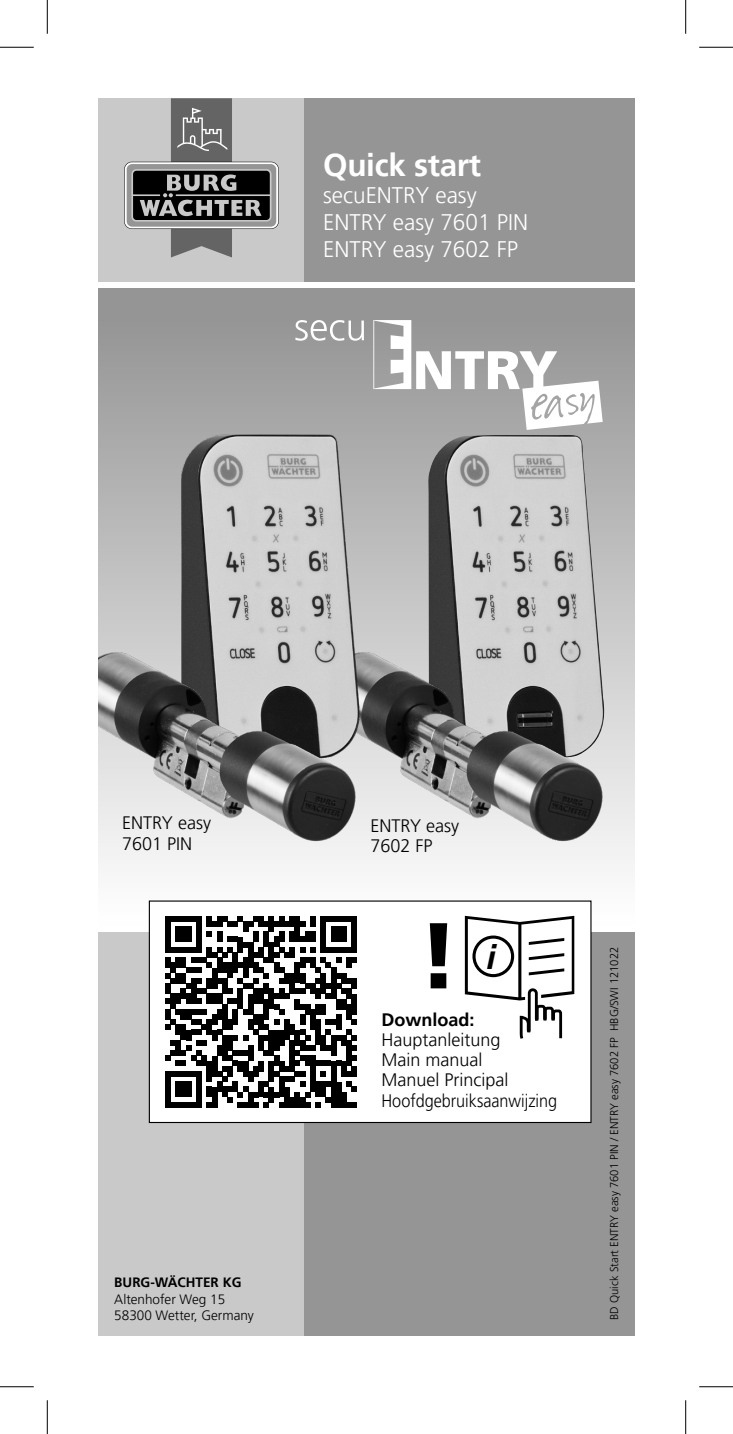
<style>
.page{position:relative;width:733px;height:1434px;background:#fff}
.page>*{position:absolute;margin:0;border:0;box-sizing:border-box;transform-origin:0 0}
._03_Fließtext{font:900 93.38px "Frutiger LT Pro";color:#000}
._04_Fließtext{font:italic 700 33.98px "Frutiger LT Pro";color:#000}
._03_Fließtext-2{font:700 31.5px "Frutiger LT Pro";letter-spacing:-.01em;color:#fff}
._03_Fließtext-3{font:300 22.5px/27px "Frutiger LT Pro";color:#fff}
._04_Fließtext-2{font:300 18px/20.2px "Frutiger LT Pro";color:#000}
._04_Fließtext-3{font:300 18px "Frutiger LT Pro";color:#000;scale:.9 1}
._04_Fließtext-4{font:700 18px "Frutiger LT Pro";color:#000}
._06_Fließtext_für_Ta{font:300 13.5px "Frutiger LT Pro";color:#000}
._06_Fließtext_für_Ta-2{font:700 13.5px "Frutiger LT Pro";color:#000}
._06_Fließtext_für_Ta-3{font:300 11.25px "Frutiger LT Pro";color:#000}
</style>
<div class="page">
<div style="left:304px;top:98px;width:330px;height:184px;background:#959595"></div>
<div style="left:304px;top:932px;width:330px;height:404px;background:#959595"></div>
<div style="left:98px;top:98px;width:206px;height:184px;background:#c9c9c9"></div>
<div style="left:98px;top:932px;width:206px;height:404px;background:#c9c9c9"></div>
<div style="left:98px;top:288px;width:536px;height:638px;background:linear-gradient(to bottom,#909090,#fefefe)"></div>
<svg style="left:124px;top:98px;width:155px;height:159px"></svg>
<div style="left:149px;top:900px;width:442px;height:223px;background:#fff;border:1px solid #000"></div>
<svg style="left:464px;top:916px;width:110px;height:123px"></svg>
<div style="left:472px;top:935px;width:42px;height:42px;border:3px solid #000;border-radius:50%"></div>
<svg style="left:165px;top:916px;width:192px;height:192px"></svg>
<div style="left:165px;top:916px;width:5px;height:36px;background:#000"></div>
<div style="left:176px;top:926px;width:5px;height:16px;background:#000"></div>
<div style="left:181px;top:926px;width:5px;height:16px;background:#000"></div>
<div style="left:186px;top:926px;width:5px;height:16px;background:#000"></div>
<svg style="left:170px;top:916px;width:26px;height:5px"></svg>
<div style="left:196px;top:916px;width:5px;height:36px;background:#000"></div>
<div style="left:207px;top:916px;width:5px;height:10px;background:#000"></div>
<div style="left:243px;top:921px;width:5px;height:11px;background:#000"></div>
<div style="left:269px;top:916px;width:5px;height:16px;background:#000"></div>
<svg style="left:212px;top:916px;width:77px;height:10px"></svg>
<div style="left:289px;top:916px;width:5px;height:10px;background:#000"></div>
<div style="left:294px;top:916px;width:6px;height:26px;background:#000"></div>
<svg style="left:300px;top:921px;width:5px;height:5px"></svg>
<div style="left:310px;top:916px;width:5px;height:10px;background:#000"></div>
<div style="left:320px;top:916px;width:6px;height:36px;background:#000"></div>
<div style="left:331px;top:926px;width:5px;height:16px;background:#000"></div>
<div style="left:336px;top:926px;width:5px;height:16px;background:#000"></div>
<div style="left:341px;top:926px;width:5px;height:16px;background:#000"></div>
<svg style="left:326px;top:916px;width:25px;height:5px"></svg>
<div style="left:351px;top:916px;width:6px;height:36px;background:#000"></div>
<svg style="left:165px;top:932px;width:192px;height:175px"></svg>
<img style="left:427px;top:435px;width:179px;height:204px">
<img style="left:369px;top:639px;width:247px;height:214px">
<img style="left:168px;top:425px;width:208px;height:345px">
<img style="left:98px;top:639px;width:271px;height:214px">
<svg style="left:295px;top:320px;width:307px;height:110px"></svg>
<hr style="left:0;top:47px;width:34px;height:1px;background:#000">
<hr style="left:699px;top:47px;width:33px;height:1px;background:#000">
<hr style="left:0;top:1386px;width:34px;height:1px;background:#000">
<hr style="left:699px;top:1386px;width:33px;height:1px;background:#000">
<hr style="left:47px;top:0;width:1px;height:34px;background:#000">
<hr style="left:47px;top:1400px;width:1px;height:34px;background:#000">
<hr style="left:685px;top:0;width:1px;height:34px;background:#000">
<hr style="left:685px;top:1400px;width:1px;height:34px;background:#000">
<p class="_03_Fließtext-2" style="left:323px;top:147px;width:159px">Quick start</p>
<p class="_03_Fließtext-3" style="left:323px;top:182px;width:206px">secuENTRY easy<br>ENTRY easy 7601 PIN</p>
<p class="_03_Fließtext-3" style="left:323px;top:236px;width:196px">ENTRY easy 7602 FP</p>
<p class="_04_Fließtext-2" style="left:122px;top:813px;width:90px">ENTRY easy<br>7601 PIN</p>
<p class="_06_Fließtext_für_Ta-2" style="left:114px;top:1275px;width:128px">BURG-WÄCHTER KG</p>
<p class="_06_Fließtext_für_Ta" style="left:114px;top:1291px;width:112px">Altenhofer Weg 15</p>
<p class="_06_Fließtext_für_Ta" style="left:114px;top:1307px;width:141px">58300 Wetter, Germany</p>
<p class="_04_Fließtext-2" style="left:370px;top:815px;width:90px">ENTRY easy<br>7602 FP</p>
<p class="_03_Fließtext" style="left:417px;top:899px;width:43px">!</p>
<p class="_04_Fließtext" style="left:486px;top:937px;width:11px">i</p>
<p class="_04_Fließtext-4" style="left:381px;top:1009px;width:95px">Download:</p>
<p class="_04_Fließtext-2" style="left:381px;top:1030px;width:121px">Hauptanleitung</p>
<p class="_04_Fließtext-2" style="left:381px;top:1050px;width:103px">Main manual</p>
<p class="_04_Fließtext-2" style="left:381px;top:1070px;width:129px">Manuel Principal</p>
<p class="_04_Fließtext-3" style="left:381px;top:1090px;width:197px">Hoofdgebruiksaanwijzing</p>
<p class="_06_Fließtext_für_Ta-3" style="left:607px;top:1320px;width:374px;rotate:-90deg">BD Quick Start ENTRY easy 7601 PIN / ENTRY easy 7602 FP HBG/SWI 121022</p>
</div>
